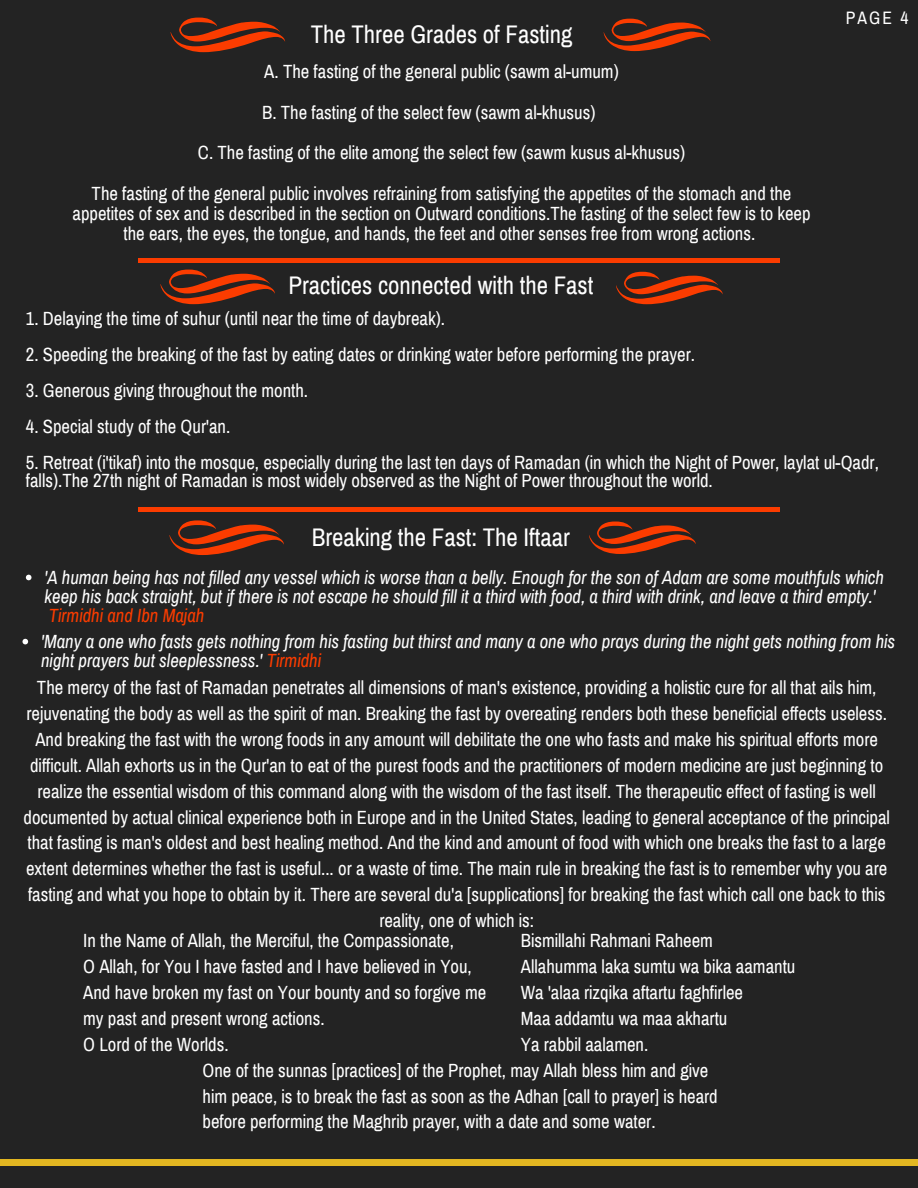
<style>
.page{position:relative;width:918px;height:1188px;background:#232323}
.page>*{position:absolute;margin:0;border:0;box-sizing:border-box;transform-origin:0 0}
.t1{font:24.9px "Archivo Narrow";color:#fff}
.t2{font:18.75px/25.8px "Archivo Narrow";color:#fff}
.t3{font:italic 18.75px/19.2px "Archivo Narrow";color:#fff}
.t4{font:italic 18.75px "Archivo Narrow";color:#fb3c00}
.t5{font:17.55px "Archivo Narrow";color:#fff}
.s1{color:#fb3c00}
</style>
<div class="page">
<div style="left:0;top:1159px;width:918px;height:7px;background:#e2b621"></div>
<hr style="left:138px;top:259px;width:642px;height:4px;background:#fb3c00">
<div style="left:138px;top:507px;width:642px;height:5px;background:#fb3c00"></div>
<svg style="left:171px;top:18px;width:114px;height:34px"></svg>
<svg style="left:604px;top:19px;width:106px;height:32px"></svg>
<svg style="left:160px;top:270px;width:115px;height:34px"></svg>
<svg style="left:616px;top:272px;width:107px;height:32px"></svg>
<svg style="left:26px;top:575px;width:6px;height:5px"></svg>
<svg style="left:589px;top:522px;width:107px;height:32px"></svg>
<svg style="left:169px;top:520px;width:115px;height:35px"></svg>
<svg style="left:22px;top:639px;width:6px;height:5px"></svg>
<h1 class="t1" style="left:311px;top:21px;width:263px">The Three Grades of Fasting</h1>
<p class="t2" style="left:264px;top:59px;width:356px">A. The fasting of the general public (sawm al-umum)</p>
<p class="t2" style="left:262px;top:100px;width:335px">B. The fasting of the select few (sawm al-khusus)</p>
<p class="t2" style="left:198px;top:140px;width:489px">C. The fasting of the elite among the select few (sawm kusus al-khusus)</p>
<p class="t2" style="left:92px;top:181px;width:701px">The fasting of the general public involves refraining from satisfying the appetites of the stomach and the</p>
<p class="t2" style="left:73px;top:204px;width:740px;line-height:20.2px;text-align:center">appetites of sex and is described in the section on Outward conditions.The fasting of the select few is to keep the ears, the eyes, the tongue, and hands, the feet and other senses free from wrong actions.</p>
<p class="t5" style="left:846px;top:8px;width:64px">PAGE 4</p>
<h1 class="t1" style="left:289px;top:272px;width:306px">Practices connected with the Fast</h1>
<p class="t2" style="left:26px;top:306px;width:421px">1. Delaying the time of suhur (until near the time of daybreak).</p>
<p class="t2" style="left:26px;top:342px;width:671px">2. Speeding the breaking of the fast by eating dates or drinking water before performing the prayer.</p>
<p class="t2" style="left:26px;top:378px;width:284px">3. Generous giving throughout the month.</p>
<p class="t2" style="left:26px;top:414px;width:206px">4. Special study of the Qur'an.</p>
<p class="t2" style="left:26px;top:454px;width:855px;line-height:18px">5. Retreat (i'tikaf) into the mosque, especially during the last ten days of Ramadan (in which the Night of Power, laylat ul-Qadr, falls).The 27th night of Ramadan is most widely observed as the Night of Power throughout the world.</p>
<h1 class="t1" style="left:312px;top:524px;width:260px">Breaking the Fast: The Iftaar</h1>
<p class="t3" style="left:45px;top:568px;width:841px">'A human being has not filled any vessel which is worse than a belly. Enough for the son of Adam are some mouthfuls which keep his back straight, but if there is not escape he should fill it a third with food, a third with drink, and leave a third empty.'</p>
<p class="t4" style="left:49px;top:605px;width:157px">Tirmidhi and Ibn Majah</p>
<p class="t3" style="left:41px;top:632px;width:856px">'Many a one who fasts gets nothing from his fasting but thirst and many a one who prays during the night gets nothing from his night prayers but sleeplessness.' <span class="s1">Tirmidhi</span></p>
<p class="t2" style="left:24px;top:675px;width:868px;text-align:center">The mercy of the fast of Ramadan penetrates all dimensions of man's existence, providing a holistic cure for all that ails him, rejuvenating the body as well as the spirit of man. Breaking the fast by overeating renders both these beneficial effects useless.<br>And breaking the fast with the wrong foods in any amount will debilitate the one who fasts and make his spiritual efforts more difficult. Allah exhorts us in the Qur'an to eat of the purest foods and the practitioners of modern medicine are just beginning to realize the essential wisdom of this command along with the wisdom of the fast itself. The therapeutic effect of fasting is well documented by actual clinical experience both in Europe and in the United States, leading to general acceptance of the principal that fasting is man's oldest and best healing method. And the kind and amount of food with which one breaks the fast to a large extent determines whether the fast is useful... or a waste of time. The main rule in breaking the fast is to remember why you are fasting and what you hope to obtain by it. There are several du'a [supplications] for breaking the fast which call one back to this reality, one of which is:</p>
<p class="t2" style="left:83px;top:928px;width:405px">In the Name of Allah, the Merciful, the Compassionate,<br>O Allah, for You I have fasted and I have believed in You, And have broken my fast on Your bounty and so forgive me my past and present wrong actions.<br>O Lord of the Worlds.</p>
<p class="t2" style="left:521px;top:928px;width:194px">Bismillahi Rahmani Raheem</p>
<p class="t2" style="left:521px;top:954px;width:276px">Allahumma laka sumtu wa bika aamantu</p>
<p class="t2" style="left:521px;top:980px;width:224px">Wa 'alaa rizqika aftartu faghfirlee</p>
<p class="t2" style="left:521px;top:1006px;width:208px">Maa addamtu wa maa akhartu</p>
<p class="t2" style="left:521px;top:1032px;width:129px">Ya rabbil aalamen.</p>
<p class="t2" style="left:202px;top:1057px;width:507px">One of the sunnas [practices] of the Prophet, may Allah bless him and give</p>
<p class="t2" style="left:202px;top:1083px;width:517px">him peace, is to break the fast as soon as the Adhan [call to prayer] is heard</p>
<p class="t2" style="left:202px;top:1109px;width:455px">before performing the Maghrib prayer, with a date and some water.</p>
</div>
